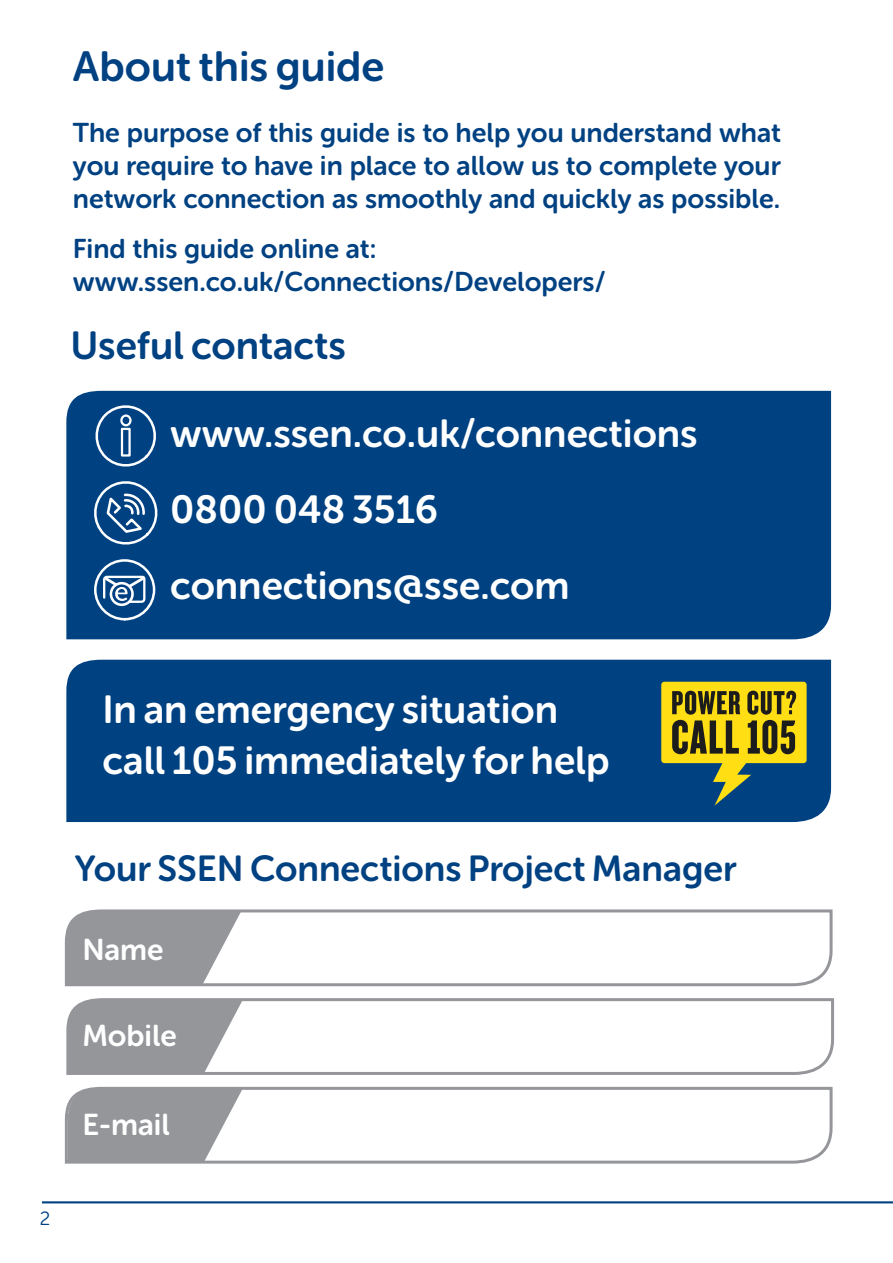
<style>
.page{position:relative;width:893px;height:1263px;background:#fff}
.page>*{position:absolute;margin:0;border:0;box-sizing:border-box;transform-origin:0 0}
.t1{font:42px "Museo Sans Rounded 700";color:#004182}
.t2{font:39px/76.2px "Museo Sans Rounded 700";color:#fff}
.t3{font:39px "Museo Sans Rounded 700";color:#004182}
.t4{font:36px "Museo Sans Rounded 700";color:#004182}
.t5{font:30px "Museo Sans Rounded 700";color:#fff}
.t6{font:27px/33px "Museo Sans Rounded 700";color:#004182;text-align:justify}
.t7{font:19.05px "Museo Sans Rounded 300";color:#004182}
</style>
<div class="page">
<hr style="left:42px;top:1201px;width:851px;height:2px;background:#004182">
<div style="left:66px;top:391px;width:765px;height:248px;background:#004182"></div>
<div style="left:94px;top:559px;width:61px;height:61px;border:3px solid #fff;border-radius:50%"></div>
<div style="left:110px;top:582px;width:24px;height:24px;border:3px solid #fff;border-radius:50%"></div>
<svg style="left:102px;top:575px;width:45px;height:29px"></svg>
<svg style="left:89px;top:476px;width:74px;height:70px;background:#2c6197"></svg>
<svg style="left:90px;top:400px;width:71px;height:68px;background:#235b93"></svg>
<div style="left:66px;top:660px;width:765px;height:162px;background:#004182"></div>
<svg style="left:661px;top:682px;width:146px;height:124px;background:#7f8337"></svg>
<svg style="left:64px;top:909px;width:769px;height:78px"></svg>
<svg style="left:66px;top:998px;width:768px;height:77px"></svg>
<svg style="left:64px;top:1086px;width:769px;height:78px"></svg>
<svg style="left:66px;top:911px;width:175px;height:74px;background:#a0a1a5"></svg>
<svg style="left:68px;top:1000px;width:175px;height:73px;background:#a0a2a5"></svg>
<svg style="left:68px;top:1088px;width:175px;height:74px;background:#a0a2a5"></svg>
<h1 class="t1" style="left:73px;top:43px;width:313px">About this guide</h1>
<p class="t6" style="left:73px;top:116px;width:709px">The purpose of this guide is to help you understand what you require to have in place to allow us to complete your network connection as smoothly and quickly as possible.</p>
<p class="t6" style="left:73px;top:232px;width:534px">Find this guide online at: www.ssen.co.uk/Connections/Developers/</p>
<h2 class="t3" style="left:71px;top:324px;width:277px">Useful contacts</h2>
<h2 class="t2" style="left:170px;top:396px;width:529px">www.ssen.co.uk/connections<br>0800 048 3516 connections@sse.com</h2>
<h2 class="t2" style="left:103px;top:685px;width:509px;line-height:50.1px">In an emergency situation call 105 immediately for help</h2>
<h3 class="t4" style="left:75px;top:849px;width:663px">Your SSEN Connections Project Manager</h3>
<p class="t5" style="left:82px;top:933px;width:83px">Name</p>
<p class="t5" style="left:82px;top:1019px;width:96px">Mobile</p>
<p class="t5" style="left:82px;top:1107px;width:89px">E-mail</p>
<p class="t7" style="left:40px;top:1208px;width:12px">2</p>
</div>
